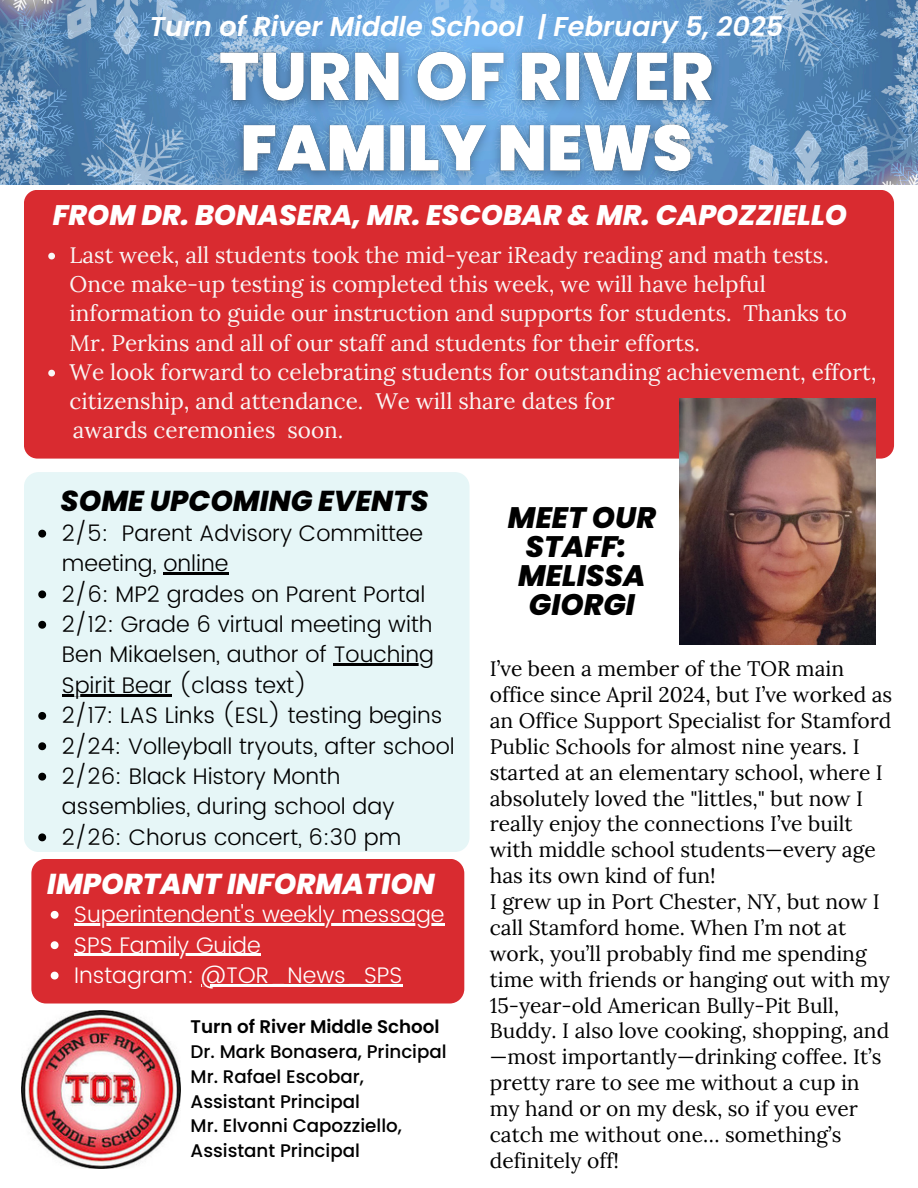
<style>
.page{position:relative;width:918px;height:1188px;background:#fff}
.page>*{position:absolute;margin:0;border:0;box-sizing:border-box;transform-origin:0 0}
.t1{font:italic 800 29.7px/29.2px "Poppins";color:#000;text-align:center}
.t2{font:italic 800 28.8px "Poppins";color:#fff}
.t3{font:italic 800 28.8px "Poppins";color:#000}
.t4{font:italic 800 28.2px "Poppins";color:#fff}
.t5{font:italic 600 27.15px "Poppins";color:#fff}
.t6{font:22.5px/29.2px "Lora";color:#f9f6f5}
.t7{font:300 22.5px/30.3px "Poppins";color:#000}
.t8{font:300 22.5px "Poppins";color:#fff}
.t9{font:21px/25.8px "Lora";color:#000}
.t10{font:500 18.3px/24.8px "Poppins";color:#000}
.t11{font:600 18.3px "Poppins";color:#000}
</style>
<div class="page">
<div style="left:24px;top:190px;width:870px;height:269px;background:#d92b30;border-radius:13px"></div>
<div style="left:24px;top:472px;width:445px;height:380px;background:#e6f6f7;border-radius:15px"></div>
<img style="left:0;top:0;width:918px;height:184px">
<img style="left:22px;top:1010px;width:158px;height:159px">
<div style="left:31px;top:859px;width:433px;height:145px;background:#d92b30;border-radius:15px"></div>
<img style="left:680px;top:399px;width:195px;height:246px">
<svg style="left:38px;top:530px;width:8px;height:8px"></svg>
<hr style="left:164px;top:572px;width:65px;height:3px;background:#000">
<svg style="left:38px;top:590px;width:8px;height:8px"></svg>
<svg style="left:38px;top:621px;width:8px;height:8px"></svg>
<hr style="left:334px;top:664px;width:100px;height:2px;background:#000">
<hr style="left:62px;top:694px;width:110px;height:2px;background:#000">
<svg style="left:38px;top:712px;width:8px;height:8px"></svg>
<svg style="left:38px;top:742px;width:8px;height:8px"></svg>
<svg style="left:38px;top:773px;width:8px;height:8px"></svg>
<svg style="left:38px;top:833px;width:8px;height:8px"></svg>
<img style="left:203px;top:30px;width:527px;height:94px">
<img style="left:226px;top:104px;width:481px;height:81px">
<svg style="left:48px;top:253px;width:7px;height:6px"></svg>
<svg style="left:48px;top:370px;width:7px;height:6px"></svg>
<svg style="left:51px;top:911px;width:8px;height:8px"></svg>
<hr style="left:74px;top:923px;width:371px;height:3px;background:#fff">
<svg style="left:51px;top:941px;width:8px;height:8px"></svg>
<hr style="left:74px;top:954px;width:187px;height:2px;background:#fff">
<svg style="left:51px;top:972px;width:8px;height:8px"></svg>
<hr style="left:201px;top:984px;width:201px;height:2px;background:#fff">
<p class="t5" style="left:150px;top:7px;width:635px">Turn of River Middle School | February 5, 2025</p>
<p class="t4" style="left:53px;top:195px;width:796px">FROM DR. BONASERA, MR. ESCOBAR &amp; MR. CAPOZZIELLO</p>
<h4 class="t6" style="left:70px;top:240px;width:779px">Last week, all students took the mid-year iReady reading and math tests.<br>Once make-up testing is completed this week, we will have helpful information to guide our instruction and supports for students. Thanks to Mr. Perkins and all of our staff and students for their efforts.</h4>
<h2 class="t6" style="left:70px;top:357px;width:808px">We look forward to celebrating students for outstanding achievement, effort, citizenship, and attendance. We will share dates for</h2>
<p class="t6" style="left:73px;top:415px;width:272px">awards ceremonies soon.</p>
<p class="t3" style="left:61px;top:480px;width:370px">SOME UPCOMING EVENTS</p>
<h4 class="t7" style="left:62px;top:518px;width:363px">2/5: Parent Advisory Committee meeting, online</h4>
<p class="t7" style="left:62px;top:579px;width:365px">2/6: MP2 grades on Parent Portal</p>
<h2 class="t7" style="left:62px;top:609px;width:374px">2/12: Grade 6 virtual meeting with<br>Ben Mikaelsen, author of Touching</h2>
<p class="t7" style="left:62px;top:670px;width:394px">Spirit Bear (class text)<br>2/17: LAS Links (ESL) testing begins<br>2/24: Volleyball tryouts, after school<br>2/26: Black History Month</p>
<p class="t7" style="left:62px;top:791px;width:341px">assemblies, during school day<br>2/26: Chorus concert, 6:30 pm</p>
<p class="t2" style="left:47px;top:864px;width:389px">IMPORTANT INFORMATION</p>
<p class="t8" style="left:74px;top:901px;width:372px">Superintendent's weekly message</p>
<p class="t8" style="left:74px;top:932px;width:188px">SPS Family Guide</p>
<p class="t8" style="left:74px;top:962px;width:330px">Instagram: @TOR_News_SPS</p>
<p class="t11" style="left:191px;top:1014px;width:250px">Turn of River Middle School</p>
<h3 class="t10" style="left:191px;top:1039px;width:258px">Dr. Mark Bonasera, Principal</h3>
<h2 class="t10" style="left:191px;top:1064px;width:175px">Mr. Rafael Escobar,</h2>
<p class="t10" style="left:191px;top:1089px;width:171px">Assistant Principal</p>
<p class="t10" style="left:191px;top:1114px;width:213px">Mr. Elvonni Capozziello,<br>Assistant Principal</p>
<p class="t1" style="left:508px;top:503px;width:149px">MEET OUR<br>STAFF:<br>MELISSA<br>GIORGI</p>
<h2 class="t9" style="left:490px;top:656px;width:404px">I’ve been a member of the TOR main office since April 2024, but I’ve worked as an Office Support Specialist for Stamford Public Schools for almost nine years. I started at an elementary school, where I absolutely loved the "littles," but now I really enjoy the connections I’ve built with middle school students—every age has its own kind of fun!<br>I grew up in Port Chester, NY, but now I call Stamford home. When I’m not at work, you’ll probably find me spending time with friends or hanging out with my 15-year-old American Bully-Pit Bull, Buddy. I also love cooking, shopping, and —most importantly—drinking coffee. It’s pretty rare to see me without a cup in my hand or on my desk, so if you ever catch me without one… something’s definitely off!</h2>
</div>
